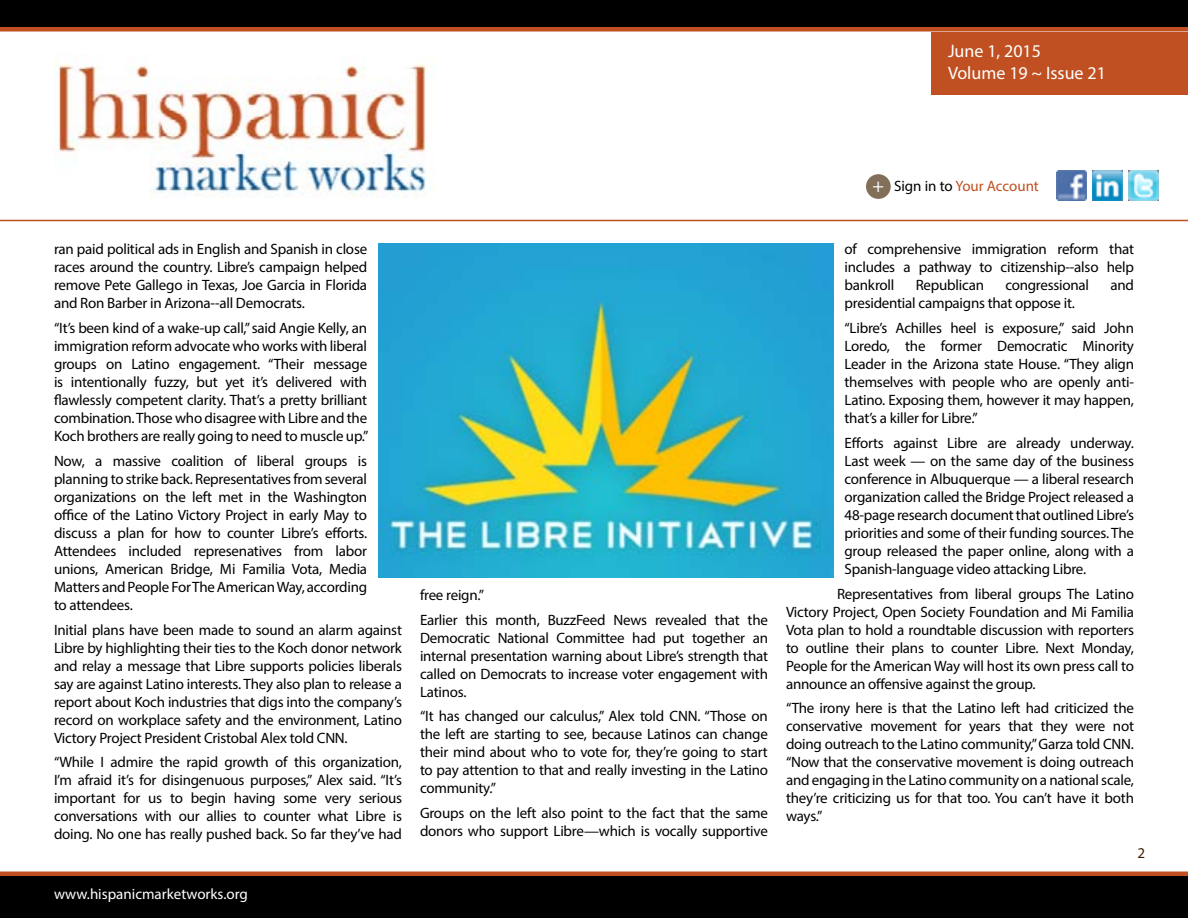
<style>
.page{position:relative;width:1188px;height:918px;background:#fff}
.page>*{position:absolute;margin:0;border:0;box-sizing:border-box;transform-origin:0 0}
.t1{font:18px/21.6px "Myriad Pro";color:#fff}
.t2{font:15px/18px "Myriad Pro";letter-spacing:-.015em;color:#000;text-align:justify}
.t3{font:15px "Myriad Pro";color:#fff}
.t4{font:15px "Myriad Pro";color:#c05021}
.t5{font:15px "Myriad Pro";color:#3f2100}
.s1{font-size:19.5px;color:#fff}
.s2{color:#000}
</style>
<div class="page">
<div style="left:0;top:874px;width:1188px;height:44px;background:#000"></div>
<hr style="left:0;top:872px;width:1188px;height:4px;background:#c05021">
<div style="left:0;top:27px;width:1188px;height:5px;background:#c05021"></div>
<div style="left:932px;top:32px;width:256px;height:62px;background:#c05021"></div>
<img style="left:1057px;top:170px;width:30px;height:30px">
<img style="left:1129px;top:170px;width:30px;height:30px">
<img style="left:1093px;top:170px;width:30px;height:30px">
<div style="left:866px;top:174px;width:25px;height:25px;background:#826f59;border-radius:50%"></div>
<div style="left:0;top:0;width:1188px;height:27px;background:#000"></div>
<hr style="left:0;top:220px;width:1188px;height:1px;background:#c05021">
<img style="left:54px;top:54px;width:381px;height:144px">
<img style="left:378px;top:243px;width:456px;height:334px">
<p class="t1" style="left:948px;top:40px;width:159px">June 1, 2015<br>Volume 19 ~ Issue 21</p>
<p class="t4" style="left:872px;top:177px;width:168px"><span class="s1">+</span> <span class="s2">Sign in to</span> Your Account</p>
<p class="t2" style="left:54px;top:240px;width:315px">ran paid political ads in English and Spanish in close races around the country. Libre’s campaign helped remove Pete Gallego in Texas, Joe Garcia in Florida and Ron Barber in Arizona--all Democrats.</p>
<p class="t2" style="left:54px;top:319px;width:316px">“It’s been kind of a wake-up call,” said Angie Kelly, an immigration reform advocate who works with liberal groups on Latino engagement. “Their message is intentionally fuzzy, but yet it’s delivered with flawlessly competent clarity. That’s a pretty brilliant combination. Those who disagree with Libre and the Koch brothers are really going to need to muscle up.”</p>
<p class="t2" style="left:54px;top:451px;width:315px">Now, a massive coalition of liberal groups is planning to strike back. Representatives from several organizations on the left met in the Washington office of the Latino Victory Project in early May to discuss a plan for how to counter Libre’s efforts.<br>Attendees included represenatives from labor unions, American Bridge, Mi Familia Vota, Media Matters and People For The American Way, according to attendees.</p>
<p class="t2" style="left:54px;top:620px;width:350px">Initial plans have been made to sound an alarm against Libre by highlighting their ties to the Koch donor network and relay a message that Libre supports policies liberals say are against Latino interests. They also plan to release a report about Koch industries that digs into the company’s record on workplace safety and the environment, Latino Victory Project President Cristobal Alex told CNN.</p>
<p class="t2" style="left:54px;top:753px;width:350px">“While I admire the rapid growth of this organization, I’m afraid it’s for disingenuous purposes,” Alex said. “It’s important for us to begin having some very serious conversations with our allies to counter what Libre is doing. No one has really pushed back. So far they’ve had</p>
<p class="t2" style="left:420px;top:582px;width:349px;line-height:24.8px">free reign.”<br>Earlier this month, BuzzFeed News revealed that the</p>
<p class="t2" style="left:420px;top:628px;width:350px">Democratic National Committee had put together an internal presentation warning about Libre’s strength that called on Democrats to increase voter engagement with Latinos.</p>
<p class="t2" style="left:420px;top:707px;width:350px">“It has changed our calculus,” Alex told CNN. “Those on the left are starting to see, because Latinos can change their mind about who to vote for, they’re going to start to pay attention to that and really investing in the Latino community.”</p>
<p class="t2" style="left:420px;top:804px;width:350px">Groups on the left also point to the fact that the same donors who support Libre—which is vocally supportive</p>
<p class="t3" style="left:54px;top:884px;width:195px">www.hispanicmarketworks.org</p>
<p class="t2" style="left:845px;top:240px;width:291px">of comprehensive immigration reform that includes a pathway to citizenship--also help bankroll</p>
<p class="t2" style="left:916px;top:276px;width:70px">Republican</p>
<p class="t2" style="left:1005px;top:276px;width:85px">congressional</p>
<p class="t2" style="left:1110px;top:276px;width:25px">and</p>
<p class="t2" style="left:845px;top:291px;width:291px;line-height:24.8px">presidential campaigns that oppose it.<br>“Libre’s Achilles heel is exposure,” said John</p>
<p class="t2" style="left:845px;top:337px;width:291px">Loredo, the former Democratic Minority Leader in the Arizona state House. “They align themselves with people who are openly anti-Latino. Exposing them, however it may happen, that’s a killer for Libre.”</p>
<p class="t2" style="left:845px;top:433px;width:291px">Efforts against Libre are already underway.<br>Last week — on the same day of the business conference in Albuquerque — a liberal research organization called the Bridge Project released a 48-page research document that outlined Libre’s priorities and some of their funding sources. The group released the paper online, along with a Spanish-language video attacking Libre.</p>
<p class="t2" style="left:786px;top:584px;width:350px;text-indent:51px">Representatives from liberal groups The Latino Victory Project, Open Society Foundation and Mi Familia Vota plan to hold a roundtable discussion with reporters to outline their plans to counter Libre. Next Monday, People for the American Way will host its own press call to announce an offensive against the group.</p>
<p class="t2" style="left:786px;top:699px;width:350px">“The irony here is that the Latino left had criticized the conservative movement for years that they were not doing outreach to the Latino community,” Garza told CNN. “Now that the conservative movement is doing outreach and engaging in the Latino community on a national scale, they’re criticizing us for that too. You can’t have it both ways.”</p>
<p class="t5" style="left:1137px;top:844px;width:9px">2</p>
</div>
